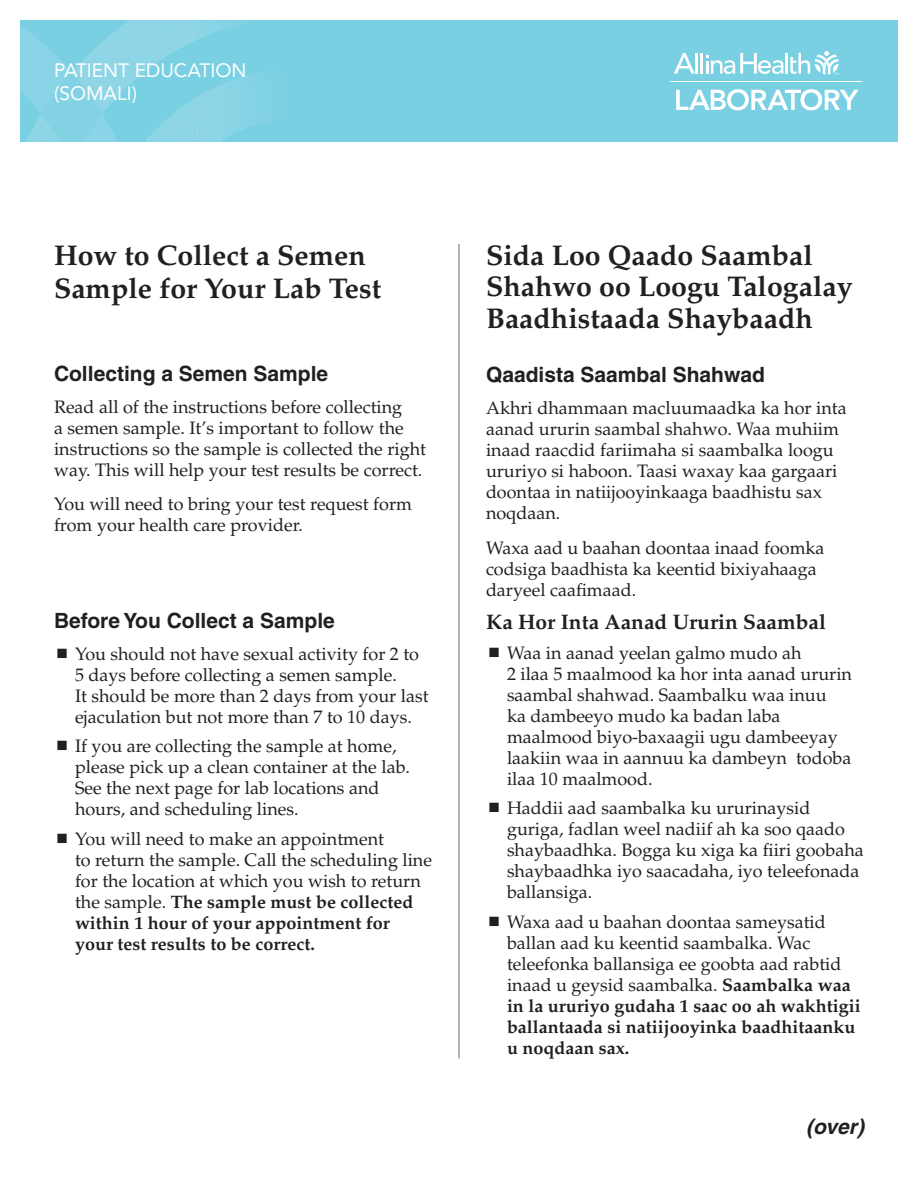
<style>
.page{position:relative;width:918px;height:1188px;background:#fff}
.page>*{position:absolute;margin:0;border:0;box-sizing:border-box;transform-origin:0 0}
.t1{font:700 28.5px/31.5px "Palatino";color:#231f20}
.Headline{font:700 21px "Helvetica";color:#231f20}
.Body_copy_before_bul{font:700 21px "Palatino";color:#231f20}
.t2{font:italic 700 21px "Helvetica";color:#231f20}
.Kicker{font:19.2px "Avenir LT Std";color:#fff}
.Body_copy{font:18px/21px "Palatino";color:#231f20}
.Body_copy_before_bul-2{font:18px/21px "Palatino";color:#231f20}
.s1{font-weight:700}
</style>
<div class="page">
<hr style="left:458px;top:244px;width:2px;height:814px;background:#76787b">
<div style="left:20px;top:20px;width:878px;height:122px;background:#78d0e2"></div>
<svg style="left:20px;top:20px;width:246px;height:122px"></svg>
<hr style="left:670px;top:81px;width:192px;height:1px;background:#fff">
<svg style="left:676px;top:89px;width:183px;height:21px"></svg>
<hr style="left:695px;top:53px;width:3px;height:21px;background:#fff">
<hr style="left:700px;top:53px;width:3px;height:21px;background:#fff">
<hr style="left:786px;top:53px;width:2px;height:21px;background:#fff">
<svg style="left:674px;top:53px;width:21px;height:21px"></svg>
<svg style="left:706px;top:53px;width:78px;height:21px"></svg>
<svg style="left:790px;top:51px;width:49px;height:24px"></svg>
<p class="Kicker" style="left:54px;top:59px;width:194px">PATIENT EDUCATION</p>
<p class="Kicker" style="left:54px;top:82px;width:85px">(SOMALI)</p>
<p class="t1" style="left:54px;top:239px;width:329px;line-height:33px">How to Collect a Semen<br>Sample for Your Lab Test</p>
<p class="Headline" style="left:54px;top:361px;width:276px">Collecting a Semen Sample</p>
<p class="Body_copy" style="left:54px;top:397px;width:374px">Read all of the instructions before collecting<br>a semen sample. It’s important to follow the instructions so the sample is collected the right way. This will help your test results be correct.</p>
<p class="Body_copy_before_bul-2" style="left:54px;top:494px;width:360px">You will need to bring your test request form from your health care provider.</p>
<p class="Headline" style="left:54px;top:608px;width:282px">Before You Collect a Sample</p>
<p class="Body_copy" style="left:75px;top:644px;width:355px">You should not have sexual activity for 2 to 5 days before collecting a semen sample.<br>It should be more than 2 days from your last ejaculation but not more than 7 to 10 days.</p>
<p class="Body_copy" style="left:75px;top:736px;width:337px">If you are collecting the sample at home, please pick up a clean container at the lab.<br>See the next page for lab locations and hours, and scheduling lines.</p>
<p class="Body_copy" style="left:75px;top:829px;width:359px">You will need to make an appointment<br>to return the sample. Call the scheduling line for the location at which you wish to return the sample. <span class="s1">The sample must be collected within 1 hour of your appointment for your test results to be correct.</span></p>
<p class="t1" style="left:486px;top:240px;width:368px">Sida Loo Qaado Saambal<br>Shahwo oo Loogu Talogalay<br>Baadhistaada Shaybaadh</p>
<p class="Headline" style="left:486px;top:362px;width:280px">Qaadista Saambal Shahwad</p>
<p class="Body_copy" style="left:486px;top:398px;width:362px">Akhri dhammaan macluumaadka ka hor inta aanad ururin saambal shahwo. Waa muhiim inaad raacdid fariimaha si saambalka loogu ururiyo si haboon. Taasi waxay kaa gargaari doontaa in natiijooyinkaaga baadhistu sax noqdaan.</p>
<p class="Body_copy_before_bul-2" style="left:486px;top:537px;width:340px">Waxa aad u baahan doontaa inaad foomka codsiga baadhista ka keentid bixiyahaaga daryeel caafimaad.</p>
<p class="Body_copy_before_bul" style="left:486px;top:609px;width:342px">Ka Hor Inta Aanad Ururin Saambal</p>
<p class="Body_copy" style="left:507px;top:642px;width:347px">Waa in aanad yeelan galmo mudo ah<br>2 ilaa 5 maalmood ka hor inta aanad ururin saambal shahwad. Saambalku waa inuu<br>ka dambeeyo mudo ka badan laba maalmood biyo-baxaagii ugu dambeeyay laakiin waa in aannuu ka dambeyn todoba ilaa 10 maalmood.</p>
<p class="Body_copy" style="left:507px;top:798px;width:358px">Haddii aad saambalka ku ururinaysid guriga, fadlan weel nadiif ah ka soo qaado shaybaadhka. Bogga ku xiga ka fiiri goobaha shaybaadhka iyo saacadaha, iyo teleefonada ballansiga.</p>
<p class="Body_copy" style="left:507px;top:912px;width:355px">Waxa aad u baahan doontaa sameysatid ballan aad ku keentid saambalka. Wac teleefonka ballansiga ee goobta aad rabtid inaad u geysid saambalka. <span class="s1">Saambalka waa in la ururiyo gudaha 1 saac oo ah wakhtigii ballantaada si natiijooyinka baadhitaanku u noqdaan sax.</span></p>
<p class="t2" style="left:806px;top:1114px;width:59px">(over)</p>
</div>
